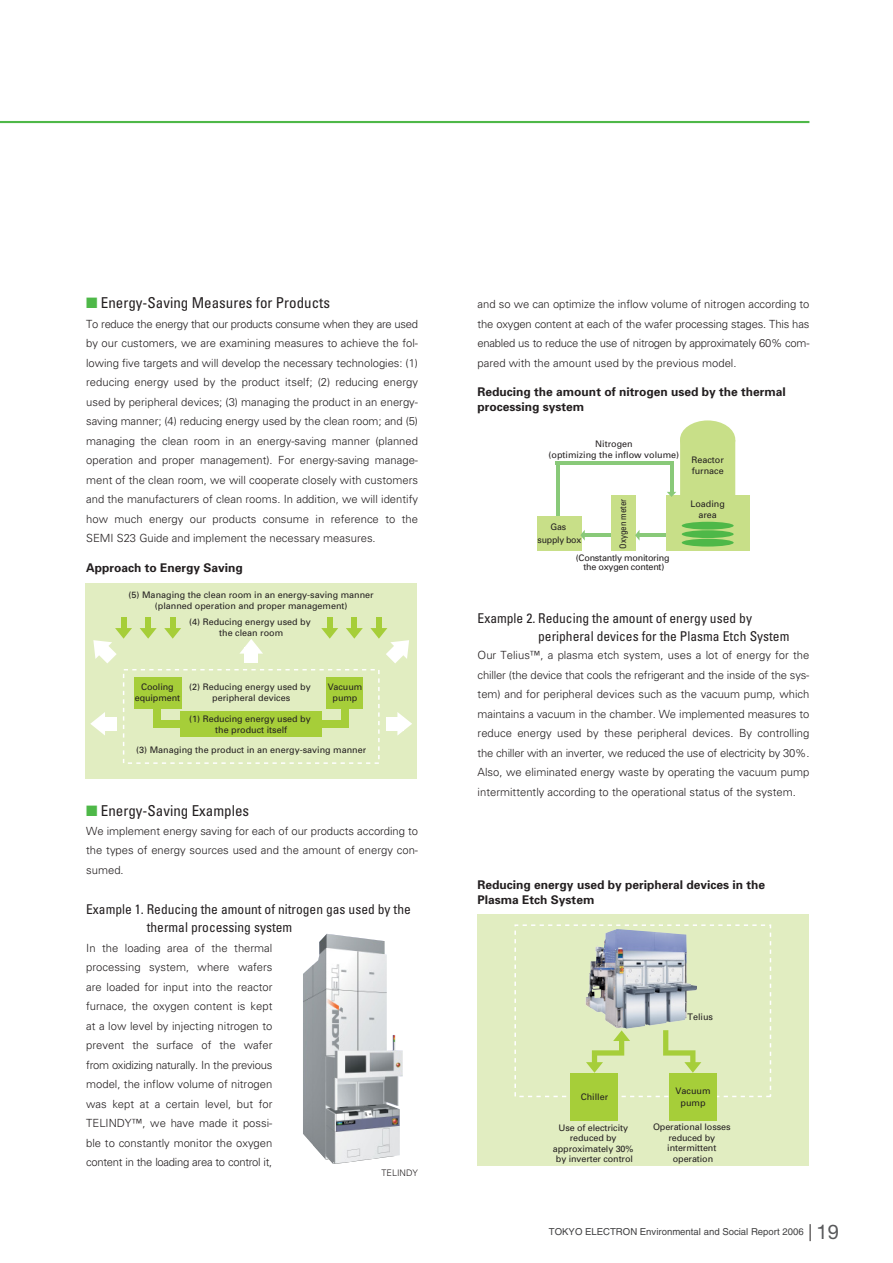
<style>
.page{position:relative;width:893px;height:1263px;background:#fff}
.page>*{position:absolute;margin:0;border:0;box-sizing:border-box;transform-origin:0 0}
.t1{font:condensed 15px "Univers";color:#231f20}
.t2{font:condensed 13.5px/18px "Univers";color:#231f20}
.t3{font:700 12px/15px "Univers";color:#231f20}
.t4{font:300 11.25px/19.5px "Univers";color:#231f20;text-align:justify}
.t5{font:9.6px "Helvetica";color:#404041}
.t6{font:9px/10.5px "Univers";color:#231f20;text-align:center}
.t7{font:9px/12.8px "Univers";letter-spacing:-.025em;color:#231f20;text-align:center}
.t8{font:condensed 9px "Univers";color:#231f20}
.t9{font:300 9px "Univers";color:#231f20}
.s1{color:#4eb848}
.s2{font-family:"Helvetica Neue";font-size:20.25px;color:#58595b}
</style>
<div class="page">
<div style="left:680px;top:420px;width:55px;height:39px;background:#c8df88;border-radius:50%"></div>
<hr style="left:556px;top:461px;width:3px;height:57px;background:#89c979">
<hr style="left:556px;top:461px;width:117px;height:3px;background:#89c979">
<div style="left:537px;top:516px;width:44px;height:35px;background:#c8df88"></div>
<svg style="left:580px;top:530px;width:4px;height:11px"></svg>
<hr style="left:584px;top:534px;width:29px;height:3px;background:#89c979">
<hr style="left:637px;top:534px;width:38px;height:3px;background:#89c979">
<div style="left:611px;top:496px;width:25px;height:55px;background:#c8df88"></div>
<svg style="left:635px;top:530px;width:4px;height:10px"></svg>
<div style="left:666px;top:496px;width:83px;height:55px;background:#c8df88"></div>
<svg style="left:666px;top:443px;width:69px;height:101px"></svg>
<div style="left:681px;top:522px;width:52px;height:8px;background:#4eb848;border-radius:50%"></div>
<div style="left:681px;top:530px;width:52px;height:8px;background:#4eb848;border-radius:50%"></div>
<div style="left:681px;top:539px;width:52px;height:8px;background:#4eb848;border-radius:50%"></div>
<hr style="left:0;top:121px;width:809px;height:2px;background:#4eb848">
<div style="left:85px;top:584px;width:332px;height:195px;background:#e1edc1"></div>
<div style="left:153px;top:720px;width:196px;height:8px;background:#a6ce39"></div>
<div style="left:153px;top:699px;width:8px;height:29px;background:#a6ce39"></div>
<div style="left:341px;top:699px;width:8px;height:29px;background:#a6ce39"></div>
<div style="left:123px;top:669px;width:256px;height:95px;border:2px dashed #fff"></div>
<div style="left:180px;top:711px;width:142px;height:25px;background:#a6ce39"></div>
<div style="left:121px;top:617px;width:5px;height:15px;background:#a6ce39"></div>
<svg style="left:140px;top:628px;width:17px;height:11px"></svg>
<div style="left:145px;top:617px;width:6px;height:15px;background:#a6ce39"></div>
<svg style="left:164px;top:628px;width:17px;height:11px"></svg>
<div style="left:170px;top:617px;width:5px;height:15px;background:#a6ce39"></div>
<svg style="left:321px;top:628px;width:17px;height:11px"></svg>
<div style="left:327px;top:617px;width:5px;height:15px;background:#a6ce39"></div>
<svg style="left:346px;top:628px;width:17px;height:11px"></svg>
<div style="left:352px;top:617px;width:5px;height:15px;background:#a6ce39"></div>
<div style="left:376px;top:617px;width:5px;height:15px;background:#a6ce39"></div>
<svg style="left:239px;top:639px;width:24px;height:15px"></svg>
<div style="left:244px;top:648px;width:14px;height:15px;background:#fff"></div>
<svg style="left:93px;top:628px;width:39px;height:35px"></svg>
<svg style="left:90px;top:712px;width:15px;height:23px"></svg>
<div style="left:99px;top:717px;width:18px;height:13px;background:#fff"></div>
<svg style="left:370px;top:628px;width:39px;height:35px"></svg>
<svg style="left:397px;top:712px;width:15px;height:24px"></svg>
<div style="left:386px;top:717px;width:17px;height:13px;background:#fff"></div>
<div style="left:134px;top:677px;width:48px;height:32px;background:#a6ce39"></div>
<div style="left:326px;top:677px;width:37px;height:31px;background:#a6ce39"></div>
<img style="left:303px;top:934px;width:100px;height:230px">
<div style="left:477px;top:914px;width:331px;height:252px;background:#e1edc1"></div>
<div style="left:514px;top:924px;width:257px;height:173px;border:2px dashed #fff"></div>
<div style="left:669px;top:1073px;width:48px;height:48px;background:#a6ce39"></div>
<div style="left:570px;top:1073px;width:48px;height:48px;background:#a6ce39"></div>
<svg style="left:663px;top:1030px;width:38px;height:43px"></svg>
<img style="left:585px;top:929px;width:112px;height:100px">
<svg style="left:586px;top:1030px;width:44px;height:43px"></svg>
<svg style="left:809px;top:1224px;width:1px;height:17px"></svg>
<h1 class="t1" style="left:86px;top:297px;width:245px"><span class="s1">■</span> Energy-Saving Measures for Products</h1>
<p class="t4" style="left:86px;top:315px;width:333px">To reduce the energy that our products consume when they are used by our customers, we are examining measures to achieve the fol&shy;lowing five targets and will develop the necessary technologies: (1) reducing energy used by the product itself; (2) reducing energy used by peripheral devices; (3) managing the product in an energy&shy;saving manner; (4) reducing energy used by the clean room; and (5) managing the clean room in an energy-saving manner (planned operation and proper management). For energy-saving manage&shy;ment of the clean room, we will cooperate closely with customers and the manufacturers of clean rooms. In addition, we will identify how much energy our products consume in reference to the SEMI S23 Guide and implement the necessary measures.</p>
<p class="t3" style="left:86px;top:561px;width:158px">Approach to Energy Saving</p>
<p class="t6" style="left:129px;top:590px;width:247px;line-height:11.1px">(5) Managing the clean room in an energy-saving manner (planned operation and proper management)</p>
<p class="t6" style="left:189px;top:617px;width:123px;line-height:11.1px">(4) Reducing energy used by the clean room</p>
<p class="t6" style="left:189px;top:682px;width:123px;line-height:11.1px">(2) Reducing energy used by peripheral devices</p>
<p class="t6" style="left:189px;top:714px;width:123px;line-height:11.1px">(1) Reducing energy used by the product itself</p>
<p class="t6" style="left:135px;top:683px;width:47px">Cooling equipment</p>
<p class="t6" style="left:328px;top:683px;width:36px">Vacuum pump</p>
<p class="t6" style="left:136px;top:745px;width:232px">(3) Managing the product in an energy-saving manner</p>
<h1 class="t1" style="left:86px;top:805px;width:164px"><span class="s1">■</span> Energy-Saving Examples</h1>
<p class="t4" style="left:86px;top:822px;width:333px">We implement energy saving for each of our products according to the types of energy sources used and the amount of energy con&shy;sumed.</p>
<p class="t2" style="left:147px;top:901px;width:265px;text-indent:-61px">Example 1. Reducing the amount of nitrogen gas used by the thermal processing system</p>
<p class="t4" style="left:86px;top:939px;width:188px">In the loading area of the thermal processing system, where wafers are loaded for input into the reactor furnace, the oxygen content is kept at a low level by injecting nitrogen to prevent the surface of the wafer from oxidizing naturally. In the previous model, the inflow volume of nitrogen was kept at a certain level, but for TELINDY™, we have made it possi&shy;ble to constantly monitor the oxygen content in the loading area to control it,</p>
<p class="t9" style="left:381px;top:1170px;width:38px">TELINDY</p>
<p class="t4" style="left:477px;top:295px;width:333px">and so we can optimize the inflow volume of nitrogen according to the oxygen content at each of the wafer processing stages. This has enabled us to reduce the use of nitrogen by approximately 60% com&shy;pared with the amount used by the previous model.</p>
<p class="t3" style="left:477px;top:385px;width:309px">Reducing the amount of nitrogen used by the thermal processing system</p>
<p class="t6" style="left:548px;top:440px;width:132px">Nitrogen<br>(optimizing the inflow volume)</p>
<p class="t6" style="left:691px;top:456px;width:34px;text-align:left">Reactor furnace</p>
<p class="t7" style="left:537px;top:521px;width:45px">Gas supply box</p>
<p class="t8" style="left:619px;top:549px;width:51px;rotate:-90deg">Oxygen meter</p>
<p class="t6" style="left:690px;top:500px;width:36px">Loading area</p>
<p class="t7" style="left:576px;top:554px;width:95px;line-height:9px">(Constantly monitoring the oxygen content)</p>
<p class="t2" style="left:538px;top:610px;width:253px;text-indent:-61px">Example 2. Reducing the amount of energy used by peripheral devices for the Plasma Etch System</p>
<p class="t4" style="left:477px;top:646px;width:333px">Our Telius™, a plasma etch system, uses a lot of energy for the chiller (the device that cools the refrigerant and the inside of the sys&shy;tem) and for peripheral devices such as the vacuum pump, which maintains a vacuum in the chamber. We implemented measures to reduce energy used by these peripheral devices. By controlling the chiller with an inverter, we reduced the use of electricity by 30%.<br>Also, we eliminated energy waste by operating the vacuum pump intermittently according to the operational status of the system.</p>
<p class="t3" style="left:477px;top:878px;width:289px">Reducing energy used by peripheral devices in the<br>Plasma Etch System</p>
<p class="t6" style="left:687px;top:1012px;width:27px">Telius</p>
<p class="t6" style="left:580px;top:1092px;width:29px">Chiller</p>
<p class="t6" style="left:553px;top:1123px;width:82px">Use of electricity reduced by approximately 30% by inverter control</p>
<p class="t6" style="left:675px;top:1085px;width:37px;line-height:12.1px">Vacuum pump</p>
<p class="t6" style="left:653px;top:1123px;width:79px">Operational losses reduced by intermittent operation</p>
<p class="t5" style="left:549px;top:1228px;width:291px">TOKYO ELECTRON Environmental and Social Report 2006 <span class="s2">19</span></p>
</div>
